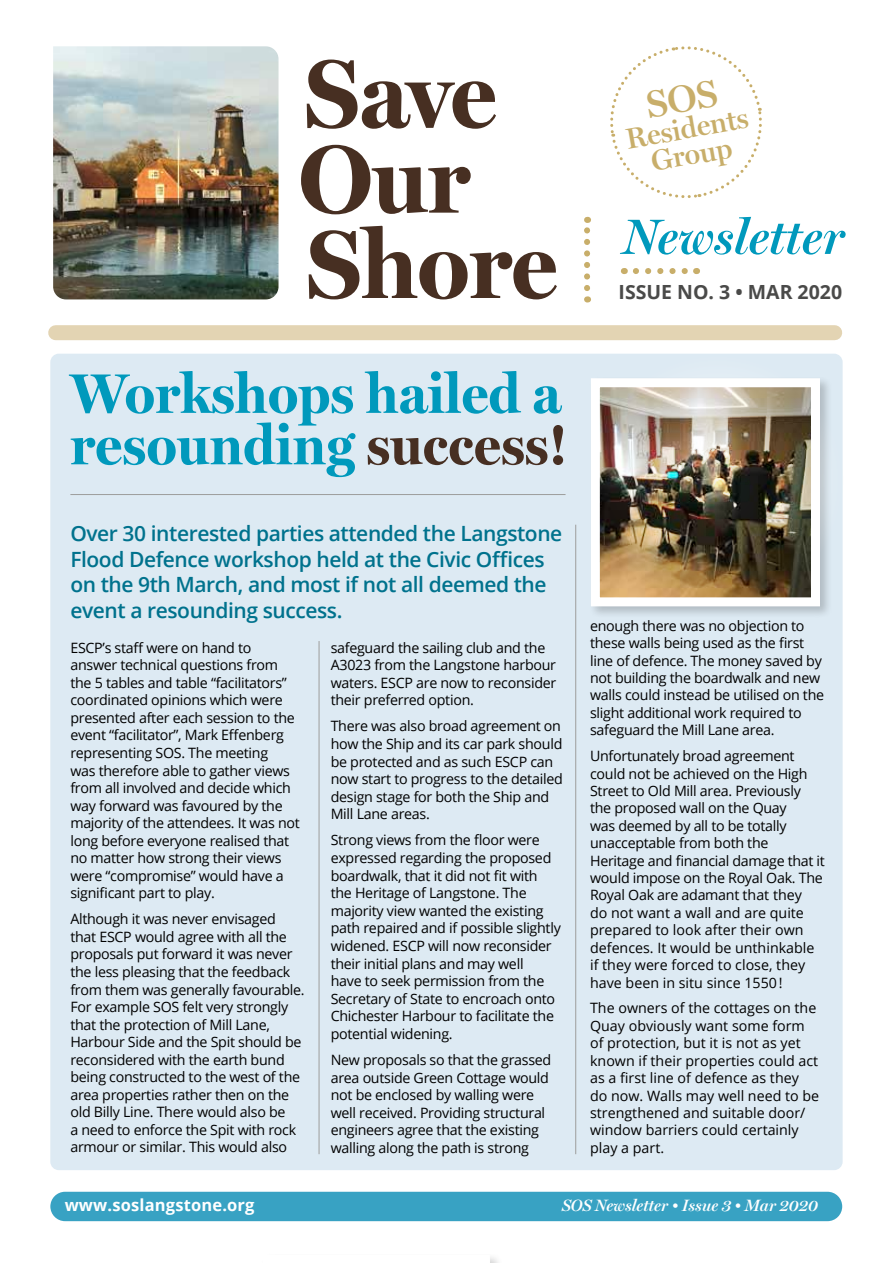
<style>
.page{position:relative;width:893px;height:1263px;background:#fff}
.page>*{position:absolute;margin:0;border:0;box-sizing:border-box;transform-origin:0 0}
.t1{font:700 56.1px/51.4px "Miller Display";letter-spacing:.01em;color:#0099bc}
.t2{font:600 29.1px/26.5px "Miller Display";color:#c8ae6a;text-align:center}
.t3{font:600 21px/25.8px "Open Sans";letter-spacing:-.02em;color:#00728d}
.t4{font:700 19.5px "Open Sans";color:#4a4a49}
.t5{font:italic 600 16.5px "Miller Display";color:#fff}
.t6{font:700 16.5px "Open Sans";letter-spacing:.01em;color:#fff}
.t7{font:14.25px/17.5px "Open Sans";letter-spacing:-.02em;color:#000}
.t8{font:14.25px/17.4px "Open Sans";color:#000}
.s1{color:#472f22}
</style>
<div class="page">
<div style="left:50px;top:354px;width:793px;height:816px;background:#ddeaf3;border-radius:9px"></div>
<img style="left:53px;top:46px;width:226px;height:253px">
<div style="left:56px;top:325px;width:779px;height:15px;background:#e3d4b3"></div>
<svg style="left:620px;top:217px;width:226px;height:38px"></svg>
<svg style="left:636px;top:268px;width:52px;height:6px"></svg>
<div style="left:50px;top:1192px;width:792px;height:29px;background:#38a2c3;border-radius:15px"></div>
<svg style="left:309px;top:226px;width:248px;height:73px"></svg>
<svg style="left:301px;top:145px;width:170px;height:69px"></svg>
<svg style="left:307px;top:60px;width:189px;height:69px"></svg>
<svg style="left:584px;top:217px;width:6px;height:71px"></svg>
<hr style="left:70px;top:494px;width:496px;height:1px;background:#9d9d9c">
<hr style="left:319px;top:641px;width:1px;height:513px;background:#9d9d9c">
<hr style="left:575px;top:525px;width:1px;height:629px;background:#9d9d9c">
<div style="left:589px;top:376px;width:244px;height:243px;background:#000;opacity:.2"></div>
<img style="left:601px;top:388px;width:209px;height:208px">
<div style="left:591px;top:378px;width:229px;height:228px;border:9px solid #fff"></div>
<img style="left:590px;top:354px;width:253px;height:253px;border-radius:50%">
<svg style="left:610px;top:46px;width:152px;height:152px"></svg>
<h2 class="t2" style="left:624px;top:126px;width:125px;rotate:-10deg">Residents<br>Group</h2>
<h3 class="t4" style="left:618px;top:278px;width:225px">ISSUE NO. 3 • MAR 2020</h3>
<h1 class="t1" style="left:70px;top:367px;width:498px">Workshops hailed a resounding <span class="s1">success!</span></h1>
<h3 class="t3" style="left:70px;top:520px;width:493px">Over 30 interested parties attended the Langstone Flood Defence workshop held at the Civic Offices on the 9th March, and most if not all deemed the event a resounding success.</h3>
<p class="t7" style="left:70px;top:638px;width:231px">ESCP’s staff were on hand to answer technical questions from the 5 tables and table “facilitators” coordinated opinions which were presented after each session to the event “facilitator”, Mark Effenberg representing SOS. The meeting<br>was therefore able to gather views from all involved and decide which way forward was favoured by the majority of the attendees. It was not long before everyone realised that no matter how strong their views were “compromise” would have a significant part to play.</p>
<p class="t7" style="left:70px;top:910px;width:236px">Although it was never envisaged that ESCP would agree with all the proposals put forward it was never the less pleasing that the feedback from them was generally favourable.<br>For example SOS felt very strongly that the protection of Mill Lane, Harbour Side and the Spit should be reconsidered with the earth bund being constructed to the west of the area properties rather then on the old Billy Line. There would also be<br>a need to enforce the Spit with rock armour or similar. This would also</p>
<p class="t7" style="left:331px;top:638px;width:227px">safeguard the sailing club and the<br>A3023 from the Langstone harbour waters. ESCP are now to reconsider their preferred option.</p>
<p class="t7" style="left:331px;top:717px;width:234px">There was also broad agreement on how the Ship and its car park should be protected and as such ESCP can now start to progress to the detailed design stage for both the Ship and<br>Mill Lane areas.</p>
<p class="t7" style="left:331px;top:831px;width:232px">Strong views from the floor were expressed regarding the proposed boardwalk, that it did not fit with the Heritage of Langstone. The majority view wanted the existing path repaired and if possible slightly widened. ESCP will now reconsider their initial plans and may well<br>have to seek permission from the Secretary of State to encroach onto Chichester Harbour to facilitate the potential widening.</p>
<p class="t7" style="left:331px;top:1051px;width:222px">New proposals so that the grassed area outside Green Cottage would not be enclosed by walling were well received. Providing structural engineers agree that the existing walling along the path is strong</p>
<p class="t7" style="left:590px;top:616px;width:235px">enough there was no objection to these walls being used as the first line of defence. The money saved by not building the boardwalk and new walls could instead be utilised on the slight additional work required to safeguard the Mill Lane area.</p>
<p class="t7" style="left:590px;top:747px;width:236px">Unfortunately broad agreement could not be achieved on the High<br>Street to Old Mill area. Previously the proposed wall on the Quay<br>was deemed by all to be totally unacceptable from both the<br>Heritage and financial damage that it would impose on the Royal Oak. The<br>Royal Oak are adamant that they<br>do not want a wall and are quite prepared to look after their own defences. It would be unthinkable if they were forced to close, they have been in situ since 1550 !</p>
<p class="t8" style="left:590px;top:999px;width:231px">The owners of the cottages on the<br>Quay obviously want some form of protection, but it is not as yet known if their properties could act as a first line of defence as they do now. Walls may well need to be strengthened and suitable door/ window barriers could certainly play a part.</p>
<p class="t6" style="left:65px;top:1194px;width:191px">www.soslangstone.org</p>
<p class="t5" style="left:562px;top:1196px;width:258px">SOS Newsletter • Issue 3 • Mar 2020</p>
</div>
